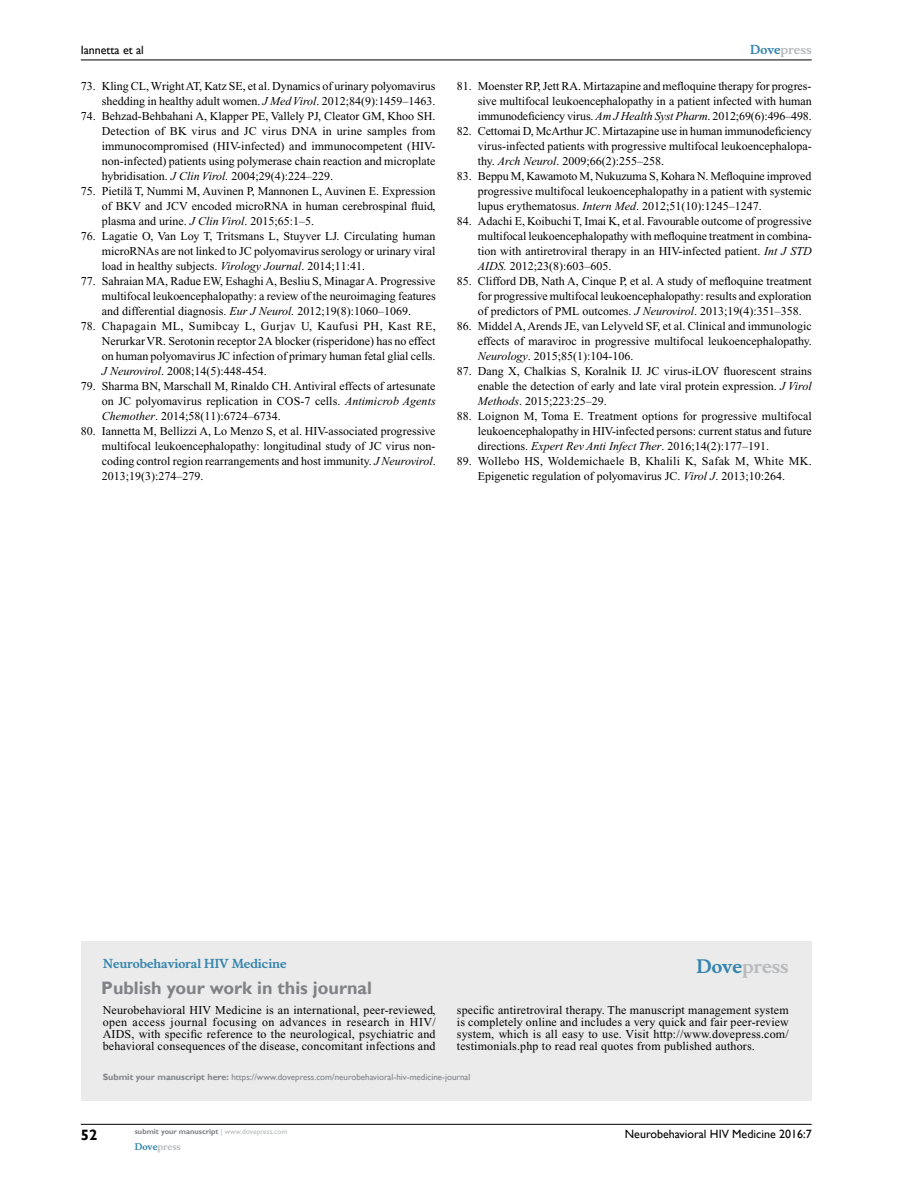
<style>
.page{position:relative;width:918px;height:1188px;background:#fff}
.page>*{position:absolute;margin:0;border:0;box-sizing:border-box;transform-origin:0 0}
.t1{font:700 18px "Gill Sans";color:#808285}
.t2{font:700 18px "Musee";color:#b8babc}
.t3{font:700 15px "Gill Sans";color:#000}
.t4{font:12px/15px "Times New Roman";color:#000;text-align:justify}
.t5{font:12px "Gill Sans";color:#000}
.t6{font:700 12px "Musee";color:#3785ad}
.t7{font:700 12px "Musee";color:#b8babc}
.t8{font:9px "Gill Sans";color:#808285}
.t9{font:700 9px "Musee";color:#b8babc}
.t10{font:700 7.5px "Gill Sans";color:#808285}
.s1{font-style:italic}
.s2{color:#3785ad}
.s3{font-weight:700}
.s4{font-weight:400;color:#b8babc}
</style>
<div class="page">
<div style="left:81px;top:941px;width:731px;height:160px;background:#ebebec"></div>
<hr style="left:81px;top:1124px;width:731px;height:1px;background:#000">
<hr style="left:81px;top:60px;width:731px;height:1px;background:#000">
<p class="t5" style="left:81px;top:43px;width:65px">Iannetta et al</p>
<p class="t4" style="left:81px;top:79px;width:356px;text-align:right">73. Kling CL, Wright AT, Katz SE, et al. Dynamics of urinary polyomavirus shedding in healthy adult women. <span class="s1">J Med Virol</span>. 2012;84(9):1459–1463.</p>
<p class="t4" style="left:102px;top:109px;width:335px;text-indent:-21px">74. Behzad-Behbahani A, Klapper PE, Vallely PJ, Cleator GM, Khoo SH.<br>Detection of BK virus and JC virus DNA in urine samples from immunocompromised (HIV-infected) and immunocompetent (HIV&shy;non-infected) patients using polymerase chain reaction and microplate hybridisation. <span class="s1">J Clin Virol.</span> 2004;29(4):224–229.</p>
<p class="t4" style="left:102px;top:184px;width:335px;text-indent:-21px">75. Pietilä T, Nummi M, Auvinen P, Mannonen L, Auvinen E. Expression of BKV and JCV encoded microRNA in human cerebrospinal fluid, plasma and urine. <span class="s1">J Clin Virol</span>. 2015;65:1–5.</p>
<p class="t4" style="left:102px;top:229px;width:335px;text-indent:-21px">76. Lagatie O, Van Loy T, Tritsmans L, Stuyver LJ. Circulating human microRNAs are not linked to JC polyomavirus serology or urinary viral load in healthy subjects. <span class="s1">Virology Journal</span>. 2014;11:41.</p>
<p class="t4" style="left:102px;top:274px;width:336px;text-indent:-21px">77. Sahraian MA, Radue EW, Eshaghi A, Besliu S, Minagar A. Progressive multifocal leukoencephalopathy: a review of the neuroimaging features and differential diagnosis. <span class="s1">Eur J Neurol.</span> 2012;19(8):1060–1069.</p>
<p class="t4" style="left:102px;top:319px;width:336px;text-indent:-21px">78. Chapagain ML, Sumibcay L, Gurjav U, Kaufusi PH, Kast RE, NerurkarVR. Serotonin receptor 2A blocker (risperidone) has no effect on human polyomavirus JC infection of primary human fetal glial cells.<br><span class="s1">J Neurovirol</span>. 2008;14(5):448-454.</p>
<p class="t4" style="left:102px;top:379px;width:335px;text-indent:-21px">79. Sharma BN, Marschall M, Rinaldo CH. Antiviral effects of artesunate on JC polyomavirus replication in COS-7 cells. <span class="s1">Antimicrob Agents Chemother</span>. 2014;58(11):6724–6734.</p>
<p class="t4" style="left:102px;top:424px;width:335px;text-indent:-21px">80. Iannetta M, Bellizzi A, Lo Menzo S, et al. HIV-associated progressive multifocal leukoencephalopathy: longitudinal study of JC virus non&shy;coding control region rearrangements and host immunity. <span class="s1">J Neurovirol</span>.<br>2013;19(3):274–279.</p>
<p class="t7" style="left:750px;top:43px;width:63px"><span class="s2">Dove</span>press</p>
<p class="t4" style="left:478px;top:79px;width:335px;text-indent:-21px">81. Moenster RP, Jett RA. Mirtazapine and mefloquine therapy for progres&shy;sive multifocal leukoencephalopathy in a patient infected with human immunodeficiency virus. <span class="s1">Am J Health Syst Pharm</span>. 2012;69(6):496–498.</p>
<p class="t4" style="left:478px;top:124px;width:335px;text-indent:-21px">82. Cettomai D, McArthur JC. Mirtazapine use in human immunodeficiency virus-infected patients with progressive multifocal leukoencephalopa&shy;thy. <span class="s1">Arch Neurol</span>. 2009;66(2):255–258.</p>
<p class="t4" style="left:478px;top:169px;width:335px;text-indent:-21px">83. Beppu M, Kawamoto M, Nukuzuma S, Kohara N. Mefloquine improved progressive multifocal leukoencephalopathy in a patient with systemic lupus erythematosus. <span class="s1">Intern Med</span>. 2012;51(10):1245–1247.</p>
<p class="t4" style="left:478px;top:214px;width:336px;text-indent:-21px">84. Adachi E, Koibuchi T, Imai K, et al. Favourable outcome of progressive multifocal leukoencephalopathy with mefloquine treatment in combina&shy;tion with antiretroviral therapy in an HIV-infected patient. <span class="s1">Int J STD AIDS.</span> 2012;23(8):603–605.</p>
<p class="t4" style="left:478px;top:274px;width:335px;text-indent:-21px">85. Clifford DB, Nath A, Cinque P, et al. A study of mefloquine treatment for progressive multifocal leukoencephalopathy: results and exploration of predictors of PML outcomes. <span class="s1">J Neurovirol</span>. 2013;19(4):351–358.</p>
<p class="t4" style="left:478px;top:319px;width:335px;text-indent:-21px">86. Middel A, Arends JE, van Lelyveld SF, et al. Clinical and immunologic effects of maraviroc in progressive multifocal leukoencephalopathy.<br><span class="s1">Neurology</span>. 2015;85(1):104-106.</p>
<p class="t4" style="left:478px;top:364px;width:335px;text-indent:-21px">87. Dang X, Chalkias S, Koralnik IJ. JC virus-iLOV fluorescent strains enable the detection of early and late viral protein expression. <span class="s1">J Virol Methods</span>. 2015;223:25–29.</p>
<p class="t4" style="left:478px;top:409px;width:336px;text-indent:-21px">88. Loignon M, Toma E. Treatment options for progressive multifocal leukoencephalopathy in HIV-infected persons: current status and future directions. <span class="s1">Expert Rev Anti Infect Ther</span>. 2016;14(2):177–191.</p>
<p class="t4" style="left:457px;top:454px;width:356px;text-align:center">89. Wollebo HS, Woldemichaele B, Khalili K, Safak M, White MK.<br>Epigenetic regulation of polyomavirus JC. <span class="s1">Virol J</span>. 2013;10:264.</p>
<p class="t6" style="left:103px;top:956px;width:185px">Neurobehavioral HIV Medicine</p>
<h1 class="t1" style="left:101px;top:977px;width:272px">Publish your work in this journal</h1>
<h1 class="t2" style="left:697px;top:955px;width:94px"><span class="s2">Dove</span>press</h1>
<p class="t4" style="left:103px;top:1004px;width:335px;line-height:12px">Neurobehavioral HIV Medicine is an international, peer-reviewed, open access journal focusing on advances in research in HIV/ AIDS, with specific reference to the neurological, psychiatric and behavioral consequences of the disease, concomitant infections and</p>
<p class="t4" style="left:457px;top:1004px;width:333px;line-height:12px">specific antiretroviral therapy. The manuscript management system is completely online and includes a very quick and fair peer-review system, which is all easy to use. Visit http://www.dovepress.com/ testimonials.php to read real quotes from published authors.</p>
<p class="t8" style="left:103px;top:1072px;width:369px"><span class="s3">Submit your manuscript here:</span> https://www.dovepress.com/neurobehavioral-hiv-medicine-journal</p>
<p class="t3" style="left:81px;top:1126px;width:18px">52</p>
<p class="t10" style="left:135px;top:1127px;width:154px">submit your manuscript <span class="s4">| www.dovepress.com</span></p>
<p class="t9" style="left:135px;top:1141px;width:48px"><span class="s2">Dove</span>press</p>
<p class="t5" style="left:625px;top:1127px;width:188px">Neurobehavioral HIV Medicine 2016:7</p>
</div>
